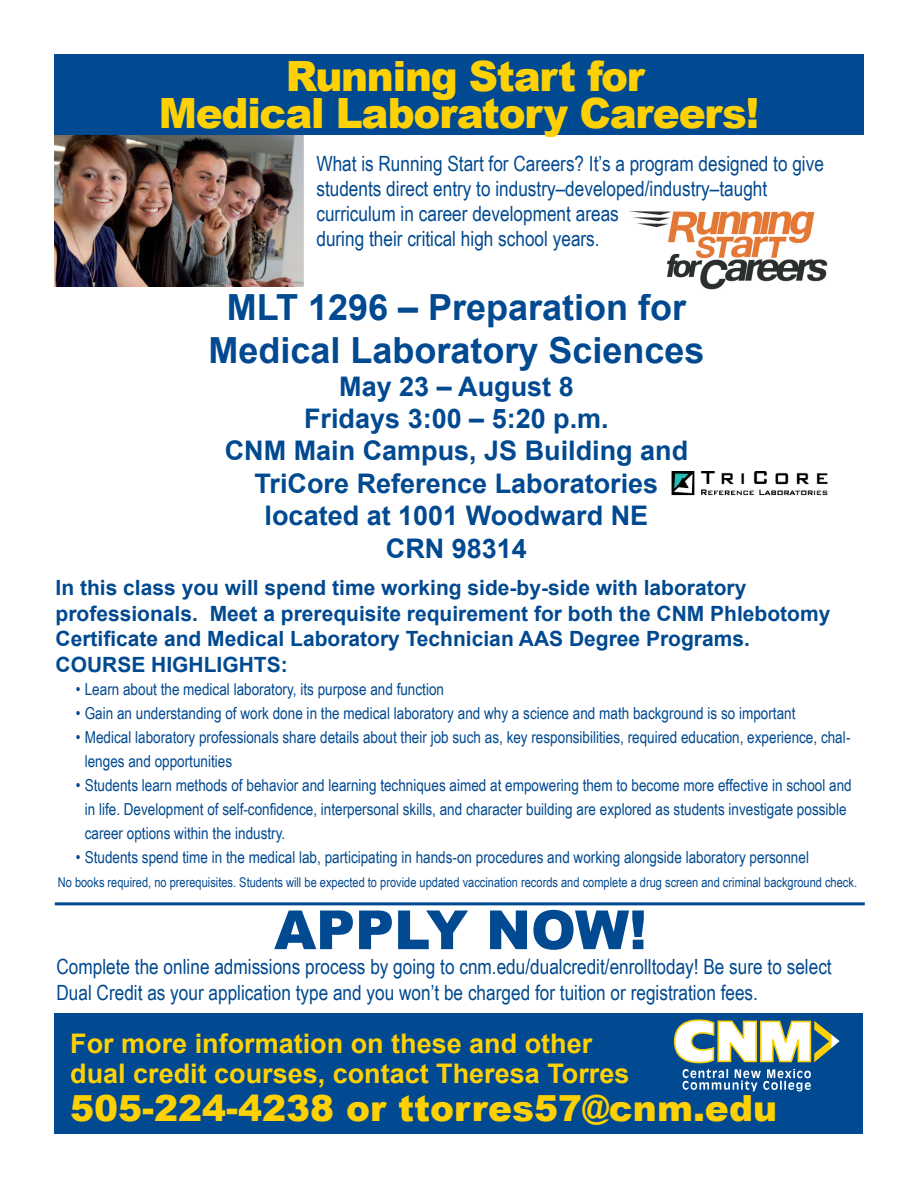
<style>
.page{position:relative;width:918px;height:1188px;background:#fff}
.page>*{position:absolute;margin:0;border:0;box-sizing:border-box;transform-origin:0 0}
.t1{font:900 54px "Arial";color:#014990}
.t2{font:900 41.7px/37.5px "Arial";letter-spacing:-.03em;color:#fed105;text-align:center}
.t3{font:700 36px/43.2px "Arial";color:#014990;text-align:center}
.t4{font:900 36px "Arial";color:#fed105}
.t5{font:700 27px/32.4px "Arial";color:#014990;text-align:center}
.t6{font:700 27px/30px "Arial";color:#fed105}
.t7{font:21px/25.2px "Arial Narrow";color:#014990}
.t8{font:700 21px/25.5px "Arial";color:#014990}
.t9{font:16.5px/24px "Arial Narrow";color:#014990}
.t10{font:13.5px "Arial Narrow";color:#014990}
</style>
<div class="page">
<div style="left:54px;top:54px;width:810px;height:81px;background:#014990"></div>
<img style="left:54px;top:135px;width:249px;height:151px">
<div style="left:55px;top:1013px;width:808px;height:120px;background:#014990"></div>
<svg style="left:674px;top:1019px;width:166px;height:73px"></svg>
<hr style="left:55px;top:902px;width:810px;height:3px;background:#014990">
<img style="left:629px;top:211px;width:199px;height:79px">
<img style="left:671px;top:471px;width:157px;height:25px">
<h2 class="t2" style="left:159px;top:58px;width:602px">Running Start for<br>Medical Laboratory Careers!</h2>
<p class="t7" style="left:316px;top:151px;width:509px">What is Running Start for Careers? It’s a program designed to give students direct entry to industry–developed/industry–taught curriculum in career development areas<br>during their critical high school years.</p>
<h3 class="t3" style="left:208px;top:287px;width:498px">MLT 1296 – Preparation for<br>Medical Laboratory Sciences</h3>
<h3 class="t5" style="left:225px;top:371px;width:465px">May 23 – August 8<br>Fridays 3:00 – 5:20 p.m.<br>CNM Main Campus, JS Building and<br>TriCore Reference Laboratories located at 1001 Woodward NE<br>CRN 98314</h3>
<p class="t8" style="left:56px;top:576px;width:776px">In this class you will spend time working side-by-side with laboratory professionals. Meet a prerequisite requirement for both the CNM Phlebotomy Certificate and Medical Laboratory Technician AAS Degree Programs.<br>Course</p>
<p class="t8" style="left:151px;top:652px;width:138px">highlights:</p>
<p class="t9" style="left:76px;top:677px;width:370px">• Learn about the medical laboratory, its purpose and function</p>
<p class="t9" style="left:76px;top:701px;width:721px">• Gain an understanding of work done in the medical laboratory and why a science and math background is so important</p>
<p class="t9" style="left:85px;top:725px;width:767px;text-indent:-9px">• Medical laboratory professionals share details about their job such as, key responsibilities, required education, experience, chal&shy;lenges and opportunities</p>
<p class="t9" style="left:85px;top:773px;width:769px;text-indent:-9px">• Students learn methods of behavior and learning techniques aimed at empowering them to become more effective in school and in life. Development of self-confidence, interpersonal skills, and character building are explored as students investigate possible career options within the industry.</p>
<p class="t9" style="left:76px;top:845px;width:735px">• Students spend time in the medical lab, participating in hands-on procedures and working alongside laboratory personnel</p>
<p class="t10" style="left:58px;top:874px;width:801px">No books required, no prerequisites. Students will be expected to provide updated vaccination records and complete a drug screen and criminal background check.</p>
<h1 class="t1" style="left:274px;top:900px;width:374px">Apply now!</h1>
<p class="t7" style="left:56px;top:954px;width:777px">Complete the online admissions process by going to cnm.edu/dualcredit/enrolltoday! Be sure to select<br>Dual Credit as your application type and you won’t be charged for tuition or registration fees.</p>
<h3 class="t6" style="left:70px;top:1030px;width:561px">For more information on these and other dual credit courses, contact Theresa Torres</h3>
<h3 class="t4" style="left:70px;top:1088px;width:708px">505-224-4238 or ttorres57@cnm.edu</h3>
</div>
